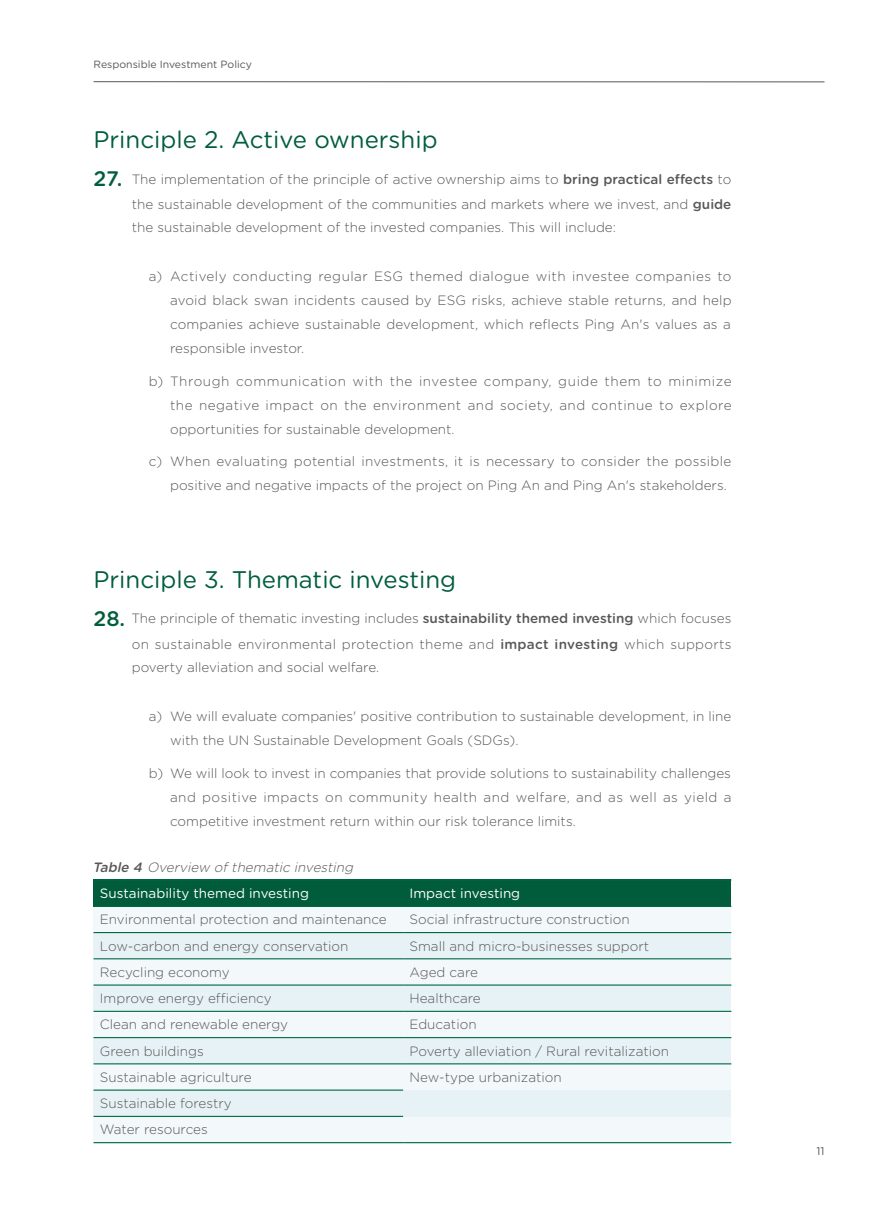
<style>
.page{position:relative;width:893px;height:1212px;background:#fff}
.page>*{position:absolute;margin:0;border:0;box-sizing:border-box;transform-origin:0 0}
.t1{font:24px "Gotham Rounded";color:#005e3c}
.t2{font:300 13.5px/24px "Gotham Rounded";color:#595757;text-align:justify}
.t3{font:13.5px "Gotham Rounded";color:#fff}
.t4{font:italic 300 13.5px "Gotham Rounded";color:#595757}
.t5{font:11.25px "Gotham Rounded";color:#595757}
.t6{font:10.5px "Gotham Rounded";color:#595757}
.s1{font-weight:500;font-size:21px;color:#005e3c}
.s2{font-weight:500}
</style>
<div class="page">
<hr style="left:94px;top:81px;width:730px;height:1px;background:#595757">
<div style="left:94px;top:879px;width:637px;height:264px;background:#f3f8fa"></div>
<div style="left:94px;top:932px;width:637px;height:27px;background:#e7f2f6"></div>
<div style="left:94px;top:879px;width:637px;height:27px;background:#005c3b"></div>
<hr style="left:94px;top:879px;width:309px;height:1px;background:#006a45">
<hr style="left:403px;top:879px;width:328px;height:1px;background:#006a45">
<hr style="left:94px;top:906px;width:309px;height:1px;background:#006a45">
<hr style="left:403px;top:906px;width:328px;height:1px;background:#006a45">
<hr style="left:94px;top:932px;width:309px;height:1px;background:#006a45">
<hr style="left:403px;top:932px;width:328px;height:1px;background:#006a45">
<hr style="left:94px;top:958px;width:309px;height:1px;background:#006a45">
<hr style="left:403px;top:958px;width:328px;height:1px;background:#006a45">
<hr style="left:94px;top:984px;width:309px;height:2px;background:#006a45">
<hr style="left:403px;top:984px;width:328px;height:2px;background:#006a45">
<hr style="left:94px;top:1011px;width:309px;height:1px;background:#006a45">
<hr style="left:403px;top:1011px;width:328px;height:1px;background:#006a45">
<hr style="left:94px;top:1037px;width:309px;height:1px;background:#006a45">
<hr style="left:403px;top:1037px;width:328px;height:1px;background:#006a45">
<hr style="left:94px;top:1063px;width:309px;height:1px;background:#006a45">
<hr style="left:403px;top:1063px;width:328px;height:1px;background:#006a45">
<hr style="left:94px;top:1089px;width:309px;height:2px;background:#006a45">
<hr style="left:94px;top:1116px;width:309px;height:1px;background:#006a45">
<hr style="left:94px;top:1142px;width:309px;height:1px;background:#006a45">
<hr style="left:403px;top:1142px;width:328px;height:1px;background:#006a45">
<p class="t6" style="left:94px;top:58px;width:160px">Responsible Investment Policy</p>
<h1 class="t1" style="left:94px;top:123px;width:346px">Principle 2. Active ownership</h1>
<p class="t2" style="left:94px;top:166px;width:639px;line-height:25.5px;text-align:right"><span class="s1">27.</span> The implementation of the principle of active ownership aims to <span class="s2">bring practical effects</span> to the sustainable development of the communities and markets where we invest, and <span class="s2">guide</span></p>
<p class="t2" style="left:132px;top:214px;width:486px">the sustainable development of the invested companies. This will include:</p>
<p class="t2" style="left:170px;top:264px;width:563px;text-indent:-21px">a) Actively conducting regular ESG themed dialogue with investee companies to avoid black swan incidents caused by ESG risks, achieve stable returns, and help companies achieve sustainable development, which reflects Ping An's values as a responsible investor.</p>
<p class="t2" style="left:170px;top:368px;width:563px;text-indent:-21px">b) Through communication with the investee company, guide them to minimize the negative impact on the environment and society, and continue to explore opportunities for sustainable development.</p>
<p class="t2" style="left:170px;top:449px;width:563px;text-indent:-21px">c) When evaluating potential investments, it is necessary to consider the possible positive and negative impacts of the project on Ping An and Ping An's stakeholders.</p>
<h1 class="t1" style="left:94px;top:563px;width:364px">Principle 3. Thematic investing</h1>
<p class="t2" style="left:94px;top:605px;width:639px;line-height:25.5px;text-align:right"><span class="s1">28.</span> The principle of thematic investing includes <span class="s2">sustainability themed investing</span> which focuses on sustainable environmental protection theme and <span class="s2">impact investing</span> which supports</p>
<p class="t2" style="left:132px;top:654px;width:249px">poverty alleviation and social welfare.</p>
<p class="t2" style="left:170px;top:704px;width:563px;text-indent:-21px">a) We will evaluate companies' positive contribution to sustainable development, in line with the UN Sustainable Development Goals (SDGs).</p>
<p class="t2" style="left:170px;top:760px;width:563px;text-indent:-21px">b) We will look to invest in companies that provide solutions to sustainability challenges and positive impacts on community health and welfare, and as well as yield a competitive investment return within our risk tolerance limits.</p>
<p class="t4" style="left:93px;top:858px;width:266px"><span class="s2">Table 4</span> Overview ofthematic investing</p>
<p class="t3" style="left:100px;top:884px;width:211px">Sustainability themed investing</p>
<p class="t3" style="left:409px;top:884px;width:112px">Impact investing</p>
<p class="t2" style="left:100px;top:907px;width:288px">Environmental protection and maintenance</p>
<p class="t2" style="left:409px;top:907px;width:222px">Social infrastructure construction</p>
<p class="t2" style="left:100px;top:933px;width:250px">Low-carbon and energy conservation</p>
<p class="t2" style="left:409px;top:933px;width:241px">Small and micro-businesses support</p>
<p class="t2" style="left:100px;top:959px;width:131px">Recycling economy</p>
<p class="t2" style="left:409px;top:959px;width:70px">Aged care</p>
<p class="t2" style="left:100px;top:986px;width:173px">Improve energy efficiency</p>
<p class="t2" style="left:409px;top:986px;width:73px">Healthcare</p>
<p class="t2" style="left:100px;top:1012px;width:190px">Clean and renewable energy</p>
<p class="t2" style="left:409px;top:1012px;width:69px">Education</p>
<p class="t2" style="left:100px;top:1038px;width:105px">Green buildings</p>
<p class="t2" style="left:409px;top:1038px;width:261px">Poverty alleviation / Rural revitalization</p>
<p class="t2" style="left:100px;top:1064px;width:153px">Sustainable agriculture</p>
<p class="t2" style="left:409px;top:1064px;width:154px">New-type urbanization</p>
<p class="t2" style="left:100px;top:1089px;width:133px;line-height:26.2px">Sustainable forestry<br>Water resources</p>
<p class="t5" style="left:816px;top:1143px;width:10px">11</p>
</div>
